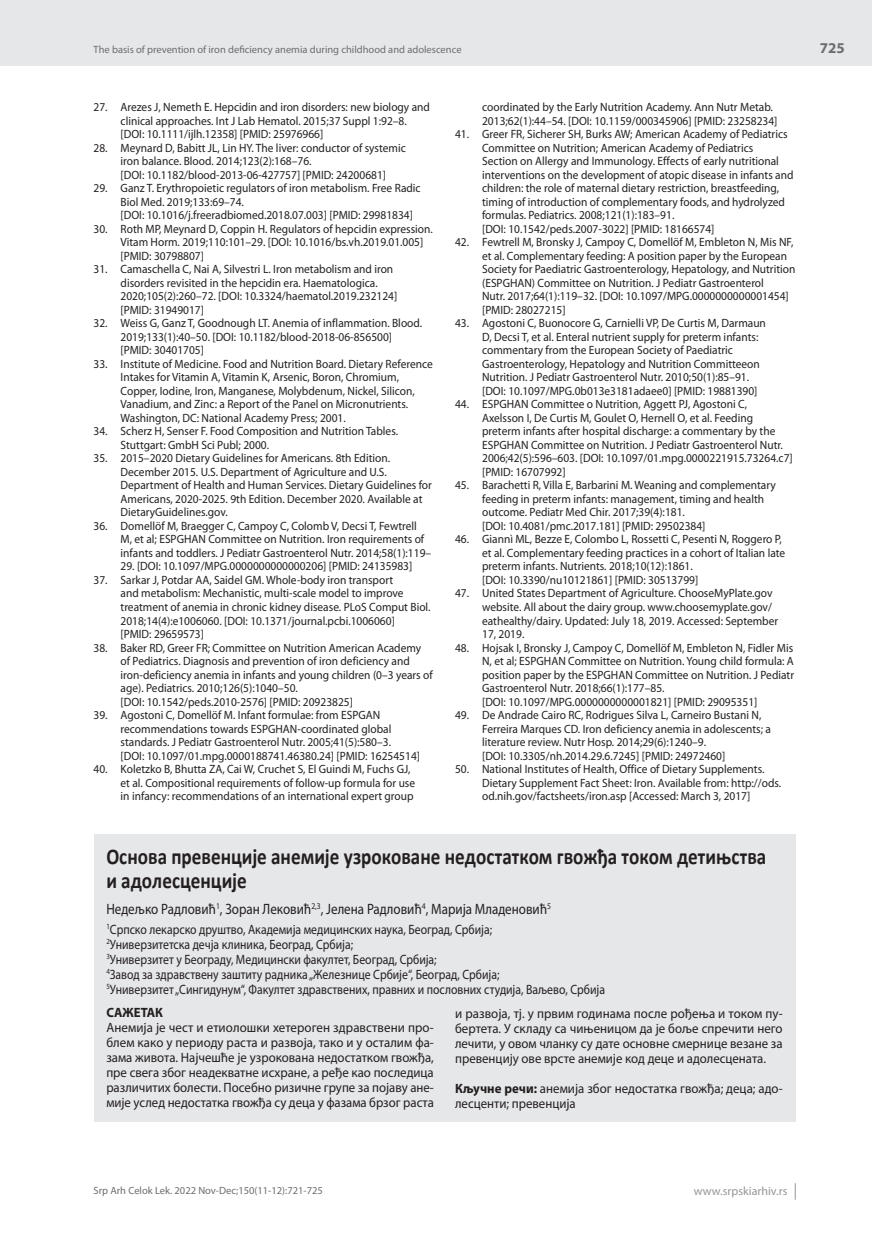
<style>
.page{position:relative;width:872px;height:1234px;background:#fff}
.page>*{position:absolute;margin:0;border:0;box-sizing:border-box;transform-origin:0 0}
.t1{font:700 22.5px/24px "Calibri";color:#231f20;scale:.85 1}
.t2{font:15px "Myriad Pro";color:#231f20;scale:.87 1}
.t3{font:700 15px "Myriad Pro";color:#6c6d70}
.t4{font:13.5px/15px "Myriad Pro";color:#231f20;text-align:justify;scale:.96 1}
.t5{font:13.5px/15px "Myriad Pro";color:#231f20;scale:.87 1}
.t6{font:13.5px/15px "Myriad Pro";color:#231f20;scale:.95 1}
.t7{font:700 13.5px "Myriad Pro";color:#231f20;scale:.95 1}
.t8{font:12px/13.5px "Myriad Pro";color:#231f20;scale:.95 1}
.t9{font:12px "Myriad Pro";color:#939598}
.t10{font:10.5px "Myriad Pro";color:#6c6d70}
.s1{font-weight:700}
</style>
<div class="page">
<div style="left:0;top:0;width:872px;height:66px;background:#e6e7e9"></div>
<svg style="left:795px;top:1183px;width:1px;height:16px"></svg>
<div style="left:94px;top:834px;width:701px;height:287px;background:#e6e7e9"></div>
<p class="t10" style="left:94px;top:43px;width:369px">The basis of prevention of iron deficiency anemia during childhood and adolescence</p>
<p class="t8" style="left:121px;top:100px;width:327px;text-indent:-27px">27. Arezes J, Nemeth E. Hepcidin and iron disorders: new biology and clinical approaches. Int J Lab Hematol. 2015;37 Suppl 1:92–8. [DOI: 10.1111/ijlh.12358] [PMID: 25976966]</p>
<p class="t8" style="left:121px;top:141px;width:302px;text-indent:-27px">28. Meynard D, Babitt JL, Lin HY. The liver: conductor of systemic iron balance. Blood. 2014;123(2):168–76.<br>[DOI: 10.1182/blood-2013-06-427757] [PMID: 24200681]</p>
<p class="t8" style="left:121px;top:181px;width:317px;text-indent:-27px">29. Ganz T. Erythropoietic regulators of iron metabolism. Free Radic<br>Biol Med. 2019;133:69–74.<br>[DOI: 10.1016/j.freeradbiomed.2018.07.003] [PMID: 29981834]</p>
<p class="t8" style="left:121px;top:222px;width:330px;text-indent:-27px">30. Roth MP, Meynard D, Coppin H. Regulators of hepcidin expression.<br>Vitam Horm. 2019;110:101–29. [DOI: 10.1016/bs.vh.2019.01.005] [PMID: 30798807]</p>
<p class="t8" style="left:121px;top:262px;width:293px;text-indent:-27px">31. Camaschella C, Nai A, Silvestri L. Iron metabolism and iron disorders revisited in the hepcidin era. Haematologica.<br>2020;105(2):260–72. [DOI: 10.3324/haematol.2019.232124] [PMID: 31949017]</p>
<p class="t8" style="left:121px;top:316px;width:319px;text-indent:-27px">32. Weiss G, Ganz T, Goodnough LT. Anemia of inflammation. Blood.<br>2019;133(1):40–50. [DOI: 10.1182/blood-2018-06-856500] [PMID: 30401705]</p>
<p class="t8" style="left:121px;top:357px;width:330px;text-indent:-27px">33. Institute of Medicine. Food and Nutrition Board. Dietary Reference Intakes for Vitamin A, Vitamin K, Arsenic, Boron, Chromium, Copper, Iodine, Iron, Manganese, Molybdenum, Nickel, Silicon, Vanadium, and Zinc: a Report of the Panel on Micronutrients.<br>Washington, DC: National Academy Press; 2001.</p>
<p class="t8" style="left:121px;top:424px;width:293px;text-indent:-27px">34. Scherz H, Senser F. Food Composition and Nutrition Tables.<br>Stuttgart: GmbH Sci Publ; 2000.</p>
<p class="t8" style="left:121px;top:451px;width:329px;text-indent:-27px">35. 2015–2020 Dietary Guidelines for Americans. 8th Edition.<br>December 2015. U.S. Department of Agriculture and U.S.<br>Department of Health and Human Services. Dietary Guidelines for Americans, 2020-2025. 9th Edition. December 2020. Available at DietaryGuidelines.gov.</p>
<p class="t8" style="left:121px;top:519px;width:328px;text-indent:-27px">36. Domellöf M, Braegger C, Campoy C, Colomb V, Decsi T, Fewtrell<br>M, et al; ESPGHAN Committee on Nutrition. Iron requirements of infants and toddlers. J Pediatr Gastroenterol Nutr. 2014;58(1):119–</p>
<p class="t8" style="left:121px;top:559px;width:308px">29. [DOI: 10.1097/MPG.0000000000000206] [PMID: 24135983]</p>
<p class="t8" style="left:121px;top:573px;width:328px;text-indent:-27px">37. Sarkar J, Potdar AA, Saidel GM. Whole-body iron transport<br>and metabolism: Mechanistic, multi-scale model to improve treatment of anemia in chronic kidney disease. PLoS Comput Biol.<br>2018;14(4):e1006060. [DOI: 10.1371/journal.pcbi.1006060]<br>[PMID: 29659573]</p>
<p class="t8" style="left:121px;top:640px;width:330px;text-indent:-27px">38. Baker RD, Greer FR; Committee on Nutrition American Academy of Pediatrics. Diagnosis and prevention of iron deficiency and iron-deficiency anemia in infants and young children (0–3 years of age). Pediatrics. 2010;126(5):1040–50.<br>[DOI: 10.1542/peds.2010-2576] [PMID: 20923825]</p>
<p class="t8" style="left:121px;top:708px;width:317px;text-indent:-27px">39. Agostoni C, Domellöf M. Infant formulae: from ESPGAN recommendations towards ESPGHAN-coordinated global standards. J Pediatr Gastroenterol Nutr. 2005;41(5):580–3.<br>[DOI: 10.1097/01.mpg.0000188741.46380.24] [PMID: 16254514]</p>
<p class="t8" style="left:121px;top:762px;width:312px;text-indent:-27px">40. Koletzko B, Bhutta ZA, Cai W, Cruchet S, El Guindi M, Fuchs GJ, et al. Compositional requirements of follow-up formula for use in infancy: recommendations of an international expert group</p>
<p class="t8" style="left:482px;top:100px;width:312px">coordinated by the Early Nutrition Academy. Ann Nutr Metab.<br>2013;62(1):44–54. [DOI: 10.1159/000345906] [PMID: 23258234]</p>
<p class="t8" style="left:482px;top:127px;width:329px;text-indent:-27px">41. Greer FR, Sicherer SH, Burks AW; American Academy of Pediatrics Committee on Nutrition; American Academy of Pediatrics<br>Section on Allergy and Immunology. Effects of early nutritional interventions on the development of atopic disease in infants and children: the role of maternal dietary restriction, breastfeeding, timing of introduction of complementary foods, and hydrolyzed formulas. Pediatrics. 2008;121(1):183–91.<br>[DOI: 10.1542/peds.2007-3022] [PMID: 18166574]</p>
<p class="t8" style="left:482px;top:235px;width:331px;text-indent:-27px">42. Fewtrell M, Bronsky J, Campoy C, Domellöf M, Embleton N, Mis NF, et al. Complementary feeding: A position paper by the European Society for Paediatric Gastroenterology, Hepatology, and Nutrition (ESPGHAN) Committee on Nutrition. J Pediatr Gastroenterol<br>Nutr. 2017;64(1):119–32. [DOI: 10.1097/MPG.0000000000001454] [PMID: 28027215]</p>
<p class="t8" style="left:482px;top:316px;width:300px;text-indent:-27px">43. Agostoni C, Buonocore G, Carnielli VP, De Curtis M, Darmaun D, Decsi T, et al. Enteral nutrient supply for preterm infants: commentary from the European Society of Paediatric Gastroenterology, Hepatology and Nutrition Committeeon Nutrition. J Pediatr Gastroenterol Nutr. 2010;50(1):85–91. [DOI: 10.1097/MPG.0b013e3181adaee0] [PMID: 19881390]</p>
<p class="t8" style="left:482px;top:397px;width:328px;text-indent:-27px">44. ESPGHAN Committee o Nutrition, Aggett PJ, Agostoni C,<br>Axelsson I, De Curtis M, Goulet O, Hernell O, et al. Feeding preterm infants after hospital discharge: a commentary by the ESPGHAN Committee on Nutrition. J Pediatr Gastroenterol Nutr.<br>2006;42(5):596–603. [DOI: 10.1097/01.mpg.0000221915.73264.c7] [PMID: 16707992]</p>
<p class="t8" style="left:482px;top:478px;width:310px;text-indent:-27px">45. Barachetti R, Villa E, Barbarini M. Weaning and complementary feeding in preterm infants: management, timing and health outcome. Pediatr Med Chir. 2017;39(4):181.<br>[DOI: 10.4081/pmc.2017.181] [PMID: 29502384]</p>
<p class="t8" style="left:482px;top:532px;width:320px;text-indent:-27px">46. Giannì ML, Bezze E, Colombo L, Rossetti C, Pesenti N, Roggero P, et al. Complementary feeding practices in a cohort of Italian late preterm infants. Nutrients. 2018;10(12):1861.<br>[DOI: 10.3390/nu10121861] [PMID: 30513799]</p>
<p class="t8" style="left:482px;top:586px;width:313px;text-indent:-27px">47. United States Department of Agriculture. ChooseMyPlate.gov website. All about the dairy group. www.choosemyplate.gov/ eathealthy/dairy. Updated: July 18, 2019. Accessed: September 17, 2019.</p>
<p class="t8" style="left:482px;top:640px;width:330px;text-indent:-27px">48. Hojsak I, Bronsky J, Campoy C, Domellöf M, Embleton N, Fidler Mis N, et al; ESPGHAN Committee on Nutrition. Young child formula: A position paper by the ESPGHAN Committee on Nutrition. J Pediatr Gastroenterol Nutr. 2018;66(1):177–85.<br>[DOI: 10.1097/MPG.0000000000001821] [PMID: 29095351]</p>
<p class="t8" style="left:482px;top:708px;width:305px;text-indent:-27px">49. De Andrade Cairo RC, Rodrigues Silva L, Carneiro Bustani N, Ferreira Marques CD. Iron deficiency anemia in adolescents; a literature review. Nutr Hosp. 2014;29(6):1240–9.<br>[DOI: 10.3305/nh.2014.29.6.7245] [PMID: 24972460]</p>
<p class="t8" style="left:482px;top:762px;width:316px;text-indent:-27px">50. National Institutes of Health, Office of Dietary Supplements.<br>Dietary Supplement Fact Sheet: Iron. Available from: http://ods. od.nih.gov/factsheets/iron.asp [Accessed: March 3, 2017]</p>
<h1 class="t1" style="left:106px;top:843px;width:778px">Основа превенције анемије узроковане недостатком гвожђа током детињства и адолесценције</h1>
<p class="t2" style="left:106px;top:899px;width:513px">Недељко Радловић<sup>1</sup>, Зоран Лековић<sup>2,3</sup>, Јелена Радловић<sup>4</sup>, Марија Младеновић<sup>5</sup></p>
<p class="t5" style="left:106px;top:921px;width:575px"><sup>1</sup>Српско лекарско друштво, Академија медицинских наука, Београд, Србија;<br><sup>2</sup>Универзитетска дечја клиника, Београд, Србија;<br><sup>3</sup>Универзитет у Београду, Медицински факултет, Београд, Србија;<br><sup>4</sup>Завод за здравствену заштиту радника „Железнице Србије“, Београд, Србија;<br><sup>5</sup>Универзитет „Сингидунум“, Факултет здравствених, правних и пословних студија, Ваљево, Србија</p>
<p class="t7" style="left:106px;top:1002px;width:61px">САЖЕТАК</p>
<p class="t4" style="left:106px;top:1019px;width:343px">Анемија је чест и етиолошки хетероген здравствени про&shy;блем како у периоду раста и развоја, тако и у осталим фа&shy;зама живота. Најчешће је узрокована недостатком гвожђа, пре свега због неадекватне исхране, а ређе као последица различитих болести. Посебно ризичне групе за појаву ане&shy;мије услед недостатка гвожђа су деца у фазама брзог раста</p>
<p class="t4" style="left:455px;top:1005px;width:343px">и развоја, тј. у првим годинама после рођења и током пу&shy;бертета. У складу са чињеницом да је боље спречити него лечити, у овом чланку су дате основне смернице везане за превенцију ове врсте анемије код деце и адолесцената.</p>
<p class="t6" style="left:455px;top:1080px;width:346px"><span class="s1">Кључне речи:</span> анемија због недостатка гвожђа; деца; адо&shy;лесценти; превенција</p>
<p class="t3" style="left:820px;top:38px;width:26px">725</p>
<p class="t10" style="left:94px;top:1184px;width:231px">Srp Arh Celok Lek. 2022 Nov-Dec;150(11-12):721-725</p>
<p class="t9" style="left:694px;top:1183px;width:95px">www.srpskiarhiv.rs</p>
</div>
